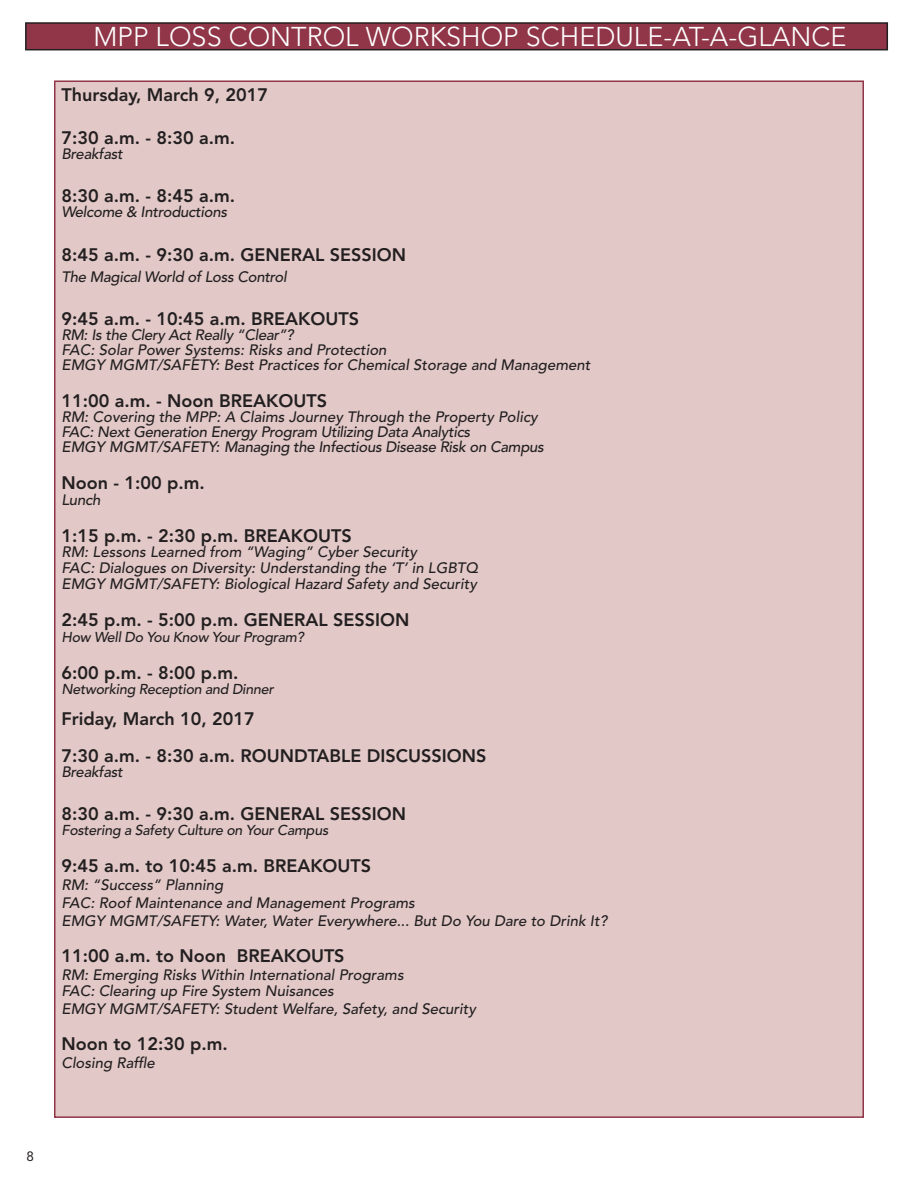
<style>
.page{position:relative;width:918px;height:1188px;background:#fff}
.page>*{position:absolute;margin:0;border:0;box-sizing:border-box;transform-origin:0 0}
.t1{font:300 27px "Avenir LT Std";color:#fff}
.t2{font:800 18px "Avenir LT Std";color:#231f20}
.t3{font:800 18px "Avenir";color:#231f20}
.t4{font:italic 500 15px "Avenir LT Std";color:#231f20}
.t5{font:italic 500 15px "Avenir LT Std";letter-spacing:-.02em;color:#231f20}
.t6{font:italic 500 14.25px "Avenir LT Std";letter-spacing:-.02em;color:#231f20}
.t7{font:13.5px "Avenir LT Std";color:#231f20}
.s1{font-family:"Avenir LT Std"}
</style>
<div class="page">
<div style="left:54px;top:80px;width:810px;height:1038px;background:#e2c9c8;border:2px solid #903648"></div>
<div style="left:26px;top:23px;width:861px;height:27px;background:#903648"></div>
<div style="left:25px;top:22px;width:863px;height:28px;border:2px solid #231f20"></div>
<p class="t1" style="left:94px;top:21px;width:754px">MPP LOSS CONTROL WORKSHOP SCHEDULE-AT-A-GLANCE</p>
<p class="t2" style="left:62px;top:84px;width:208px">Thursday, March 9, 2017</p>
<p class="t2" style="left:62px;top:127px;width:175px">7:30 a.m. - 8:30 a.m.</p>
<p class="t5" style="left:62px;top:145px;width:63px">Breakfast</p>
<p class="t2" style="left:62px;top:185px;width:175px">8:30 a.m. - 8:45 a.m.</p>
<p class="t5" style="left:62px;top:203px;width:167px">Welcome &amp; Introductions</p>
<p class="t2" style="left:62px;top:244px;width:346px">8:45 a.m. - 9:30 a.m. GENERAL SESSION</p>
<p class="t5" style="left:62px;top:268px;width:227px">The Magical World of Loss Control</p>
<p class="t2" style="left:62px;top:308px;width:299px">9:45 a.m. - 10:45 a.m. BREAKOUTS</p>
<p class="t5" style="left:62px;top:326px;width:234px">RM: Is the Clery Act Really “Clear”?</p>
<p class="t4" style="left:62px;top:341px;width:327px">FAC: Solar Power Systems: Risks and Protection</p>
<p class="t4" style="left:62px;top:356px;width:530px">EMGY MGMT/SAFETY: Best Practices for Chemical Storage and Management</p>
<p class="t2" style="left:62px;top:390px;width:267px">11:00 a.m. - Noon BREAKOUTS</p>
<p class="t4" style="left:62px;top:408px;width:478px">RM: Covering the MPP: A Claims Journey Through the Property Policy</p>
<p class="t5" style="left:62px;top:423px;width:410px">FAC: Next Generation Energy Program Utilizing Data Analytics</p>
<p class="t5" style="left:62px;top:438px;width:484px">EMGY MGMT/SAFETY: Managing the Infectious Disease Risk on Campus</p>
<p class="t2" style="left:62px;top:472px;width:145px">Noon - 1:00 p.m.</p>
<p class="t4" style="left:62px;top:491px;width:40px">Lunch</p>
<p class="t2" style="left:62px;top:526px;width:292px">1:15 p.m. - 2:30 p.m. BREAKOUTS</p>
<p class="t4" style="left:62px;top:544px;width:357px">RM: Lessons Learned from “Waging” Cyber Security</p>
<p class="t4" style="left:62px;top:559px;width:418px">FAC: Dialogues on Diversity: Understanding the ‘T’ in LGBTQ</p>
<p class="t4" style="left:62px;top:575px;width:417px">EMGY MGMT/SAFETY: Biological Hazard Safety and Security</p>
<p class="t2" style="left:62px;top:609px;width:349px">2:45 p.m. - 5:00 p.m. GENERAL SESSION</p>
<p class="t6" style="left:62px;top:629px;width:244px">How Well Do You Know Your Program?</p>
<p class="t2" style="left:62px;top:662px;width:178px">6:00 p.m. - 8:00 p.m.</p>
<p class="t6" style="left:62px;top:680px;width:214px">Networking Reception and Dinner</p>
<p class="t2" style="left:62px;top:708px;width:195px">Friday, March 10, 2017</p>
<p class="t2" style="left:62px;top:745px;width:426px">7:30 a.m. - 8:30 a.m. ROUNDTABLE DISCUSSIONS</p>
<p class="t5" style="left:62px;top:763px;width:63px">Breakfast</p>
<p class="t2" style="left:62px;top:803px;width:346px">8:30 a.m. - 9:30 a.m. GENERAL SESSION</p>
<p class="t6" style="left:62px;top:822px;width:268px">Fostering a Safety Culture on Your Campus</p>
<p class="t3" style="left:62px;top:855px;width:311px">9:45 a.m. to 10:45 a.m. <span class="s1">BREAKOUTS</span></p>
<p class="t4" style="left:62px;top:876px;width:163px">RM: “Success” Planning</p>
<p class="t4" style="left:62px;top:894px;width:355px">FAC: Roof Maintenance and Management Programs</p>
<p class="t4" style="left:62px;top:912px;width:547px">EMGY MGMT/SAFETY: Water, Water Everywhere... But Do You Dare to Drink It?</p>
<p class="t2" style="left:62px;top:945px;width:285px">11:00 a.m. to Noon BREAKOUTS</p>
<p class="t4" style="left:62px;top:966px;width:344px">RM: Emerging Risks Within International Programs</p>
<p class="t4" style="left:62px;top:982px;width:274px">FAC: Clearing up Fire System Nuisances</p>
<p class="t4" style="left:62px;top:1000px;width:416px">EMGY MGMT/SAFETY: Student Welfare, Safety, and Security</p>
<p class="t2" style="left:62px;top:1034px;width:168px">Noon to 12:30 p.m.</p>
<p class="t4" style="left:62px;top:1055px;width:95px">Closing Raffle</p>
<p class="t7" style="left:27px;top:1148px;width:9px">8</p>
</div>
